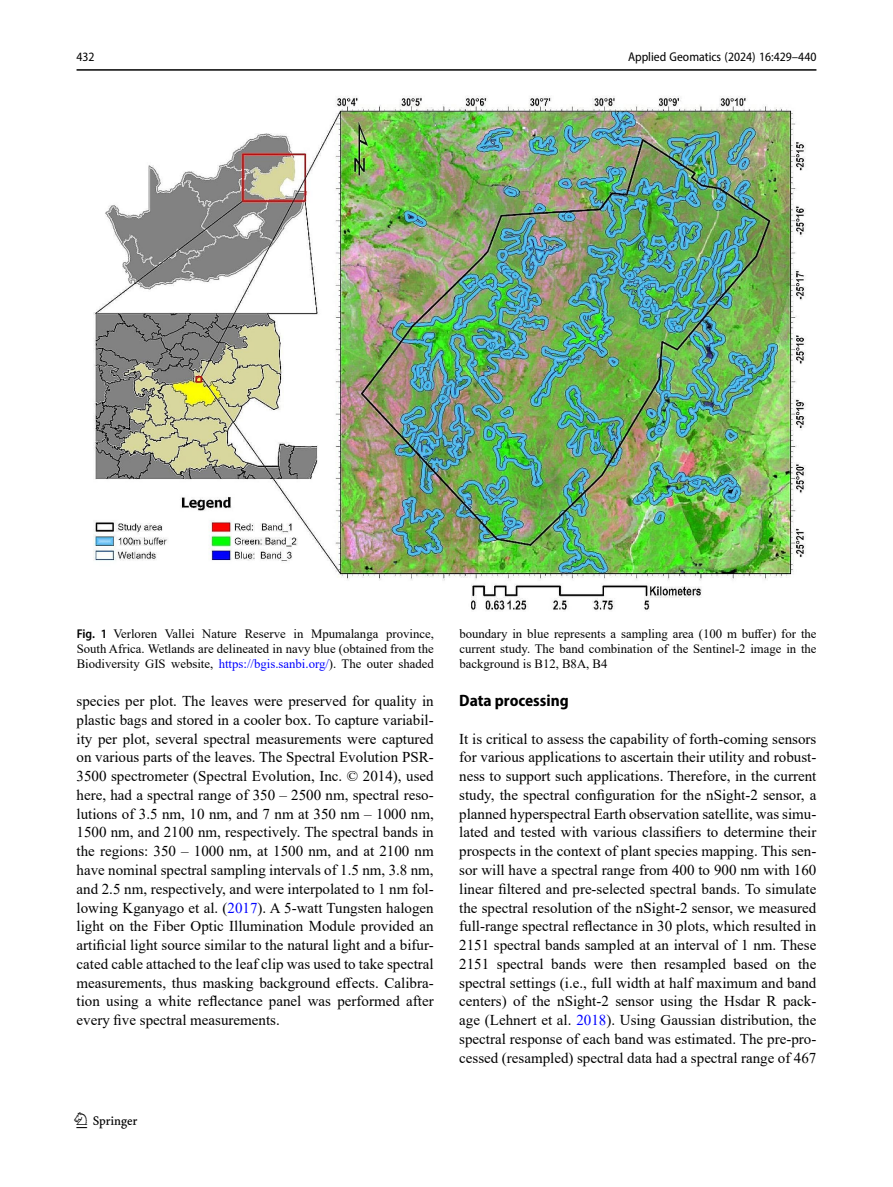
<style>
.page{position:relative;width:893px;height:1187px;background:#fff}
.page>*{position:absolute;margin:0;border:0;box-sizing:border-box;transform-origin:0 0}
.t1{font:22.5px "Springnew";color:#000}
.Head_2{font:700 semi-condensed 16.5px "Myriad Pro";color:#000}
.Body_Text{font:15px/18.8px "Times New Roman";color:#000;text-align:justify}
.Figure_Caption{font:12.75px/15px "Times New Roman";color:#000;text-align:justify}
.t2{font:semi-condensed 12.75px "Myriad Pro";color:#000}
.s1{font-family:"Myriad Pro";font-weight:600;font-stretch:semi-condensed}
.s2{color:#00f}
</style>
<div class="page">
<hr style="left:77px;top:69px;width:739px;height:2px;background:#000">
<img style="left:93px;top:96px;width:713px;height:515px">
<p class="t2" style="left:77px;top:49px;width:20px">432</p>
<p class="t2" style="left:628px;top:49px;width:190px">Applied Geomatics (2024) 16:429–440</p>
<p class="Figure_Caption" style="left:77px;top:625px;width:359px"><span class="s1">Fig. 1</span> Verloren Vallei Nature Reserve in Mpumalanga province, South Africa. Wetlands are delineated in navy blue (obtained from the Biodiversity GIS website, <span class="s2">https://bgis.sanbi.org/</span>). The outer shaded</p>
<p class="Figure_Caption" style="left:459px;top:625px;width:359px">boundary in blue represents a sampling area (100 m buffer) for the current study. The band combination of the Sentinel-2 image in the background is B12, B8A, B4</p>
<p class="Body_Text" style="left:77px;top:691px;width:359px">species per plot. The leaves were preserved for quality in plastic bags and stored in a cooler box. To capture variabil&shy;ity per plot, several spectral measurements were captured on various parts of the leaves. The Spectral Evolution PSR-3500 spectrometer (Spectral Evolution, Inc. © 2014), used here, had a spectral range of 350 – 2500 nm, spectral reso&shy;lutions of 3.5 nm, 10 nm, and 7 nm at 350 nm – 1000 nm, 1500 nm, and 2100 nm, respectively. The spectral bands in the regions: 350 – 1000 nm, at 1500 nm, and at 2100 nm have nominal spectral sampling intervals of 1.5 nm, 3.8 nm, and 2.5 nm, respectively, and were interpolated to 1 nm fol&shy;lowing Kganyago et al. (<span class="s2">2017</span>). A 5-watt Tungsten halogen light on the Fiber Optic Illumination Module provided an artificial light source similar to the natural light and a bifur&shy;cated cable attached to the leaf clip was used to take spectral measurements, thus masking background effects. Calibra&shy;tion using a white reflectance panel was performed after every five spectral measurements.</p>
<h1 class="t1" style="left:77px;top:1107px;width:63px">1 3</h1>
<p class="Head_2" style="left:459px;top:690px;width:111px">Data processing</p>
<p class="Body_Text" style="left:459px;top:728px;width:359px">It is critical to assess the capability of forth-coming sensors for various applications to ascertain their utility and robust&shy;ness to support such applications. Therefore, in the current study, the spectral configuration for the nSight-2 sensor, a planned hyperspectral Earth observation satellite, was simu&shy;lated and tested with various classifiers to determine their prospects in the context of plant species mapping. This sen&shy;sor will have a spectral range from 400 to 900 nm with 160 linear filtered and pre-selected spectral bands. To simulate the spectral resolution of the nSight-2 sensor, we measured full-range spectral reflectance in 30 plots, which resulted in 2151 spectral bands sampled at an interval of 1 nm. These 2151 spectral bands were then resampled based on the spectral settings (i.e., full width at half maximum and band centers) of the nSight-2 sensor using the Hsdar R pack&shy;age (Lehnert et al. <span class="s2">2018</span>). Using Gaussian distribution, the spectral response of each band was estimated. The pre-pro&shy;cessed (resampled) spectral data had a spectral range of 467</p>
</div>
